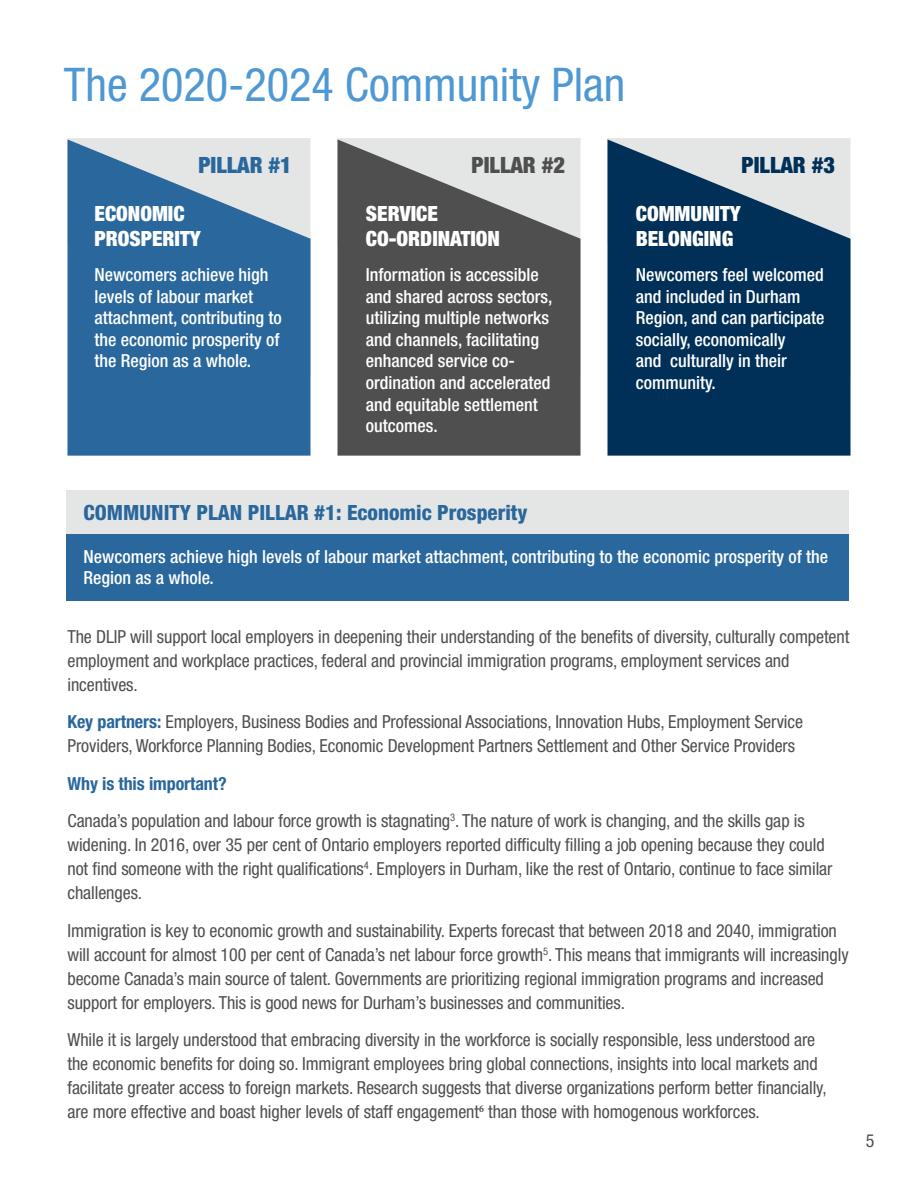
<style>
.page{position:relative;width:918px;height:1188px;background:#fff}
.page>*{position:absolute;margin:0;border:0;box-sizing:border-box;transform-origin:0 0}
.Section_Title{font:condensed 46.5px "Helvetica Neue LT Std";color:#4e98d3}
.Pillar_Title{font:900 condensed 22.5px "Helvetica Neue LT Std";color:#29679c}
.Pillar_Title-2{font:900 condensed 22.5px "Helvetica Neue LT Std";color:#4f4f50}
.Pillar_Title-3{font:900 condensed 22.5px "Helvetica Neue LT Std";color:#003057}
.Pillar_Sub_title{font:900 condensed 21px/25.2px "Helvetica Neue LT Std";color:#fff}
.Section_Subtitle{font:800 condensed 21px "Helvetica Neue LT Std";color:#29679c}
.Body_Copy{font:condensed 18px/24px "Helvetica Neue LT Std";letter-spacing:-.005em;color:#4f4f50}
.Pillar_Copy{font:500 condensed 18px/21.6px "Helvetica Neue LT Std";color:#fff}
.Body_Copy-2{font:700 condensed 18px "Helvetica Neue LT Std";letter-spacing:-.005em;color:#29679c}
.s1{font-weight:700;color:#29679c}
</style>
<div class="page">
<svg style="left:338px;top:138px;width:242px;height:318px;background:#676768"></svg>
<svg style="left:68px;top:138px;width:242px;height:318px;background:#477ba8"></svg>
<svg style="left:608px;top:138px;width:242px;height:318px;background:#244d6e"></svg>
<div style="left:66px;top:490px;width:783px;height:44px;background:#e4e6e6"></div>
<div style="left:66px;top:534px;width:783px;height:67px;background:#29679c"></div>
<h1 class="Section_Title" style="left:64px;top:57px;width:563px">The 2020-2024 Community Plan</h1>
<h2 class="Pillar_Title" style="left:198px;top:151px;width:95px">PILLAR #1</h2>
<h3 class="Pillar_Sub_title" style="left:94px;top:200px;width:108px">ECONOMIC<br>PROSPERITY</h3>
<p class="Pillar_Copy" style="left:94px;top:264px;width:189px">Newcomers achieve high levels of labour market attachment, contributing to the economic prosperity of the Region as a whole.</p>
<h2 class="Pillar_Title-2" style="left:472px;top:151px;width:95px">PILLAR #2</h2>
<h3 class="Pillar_Sub_title" style="left:366px;top:200px;width:136px">SERVICE<br>CO-ORDINATION</h3>
<p class="Pillar_Copy" style="left:366px;top:264px;width:188px">Information is accessible and shared across sectors, utilizing multiple networks and channels, facilitating enhanced service co&shy;ordination and accelerated and equitable settlement outcomes.</p>
<h2 class="Pillar_Title-3" style="left:742px;top:151px;width:95px">PILLAR #3</h2>
<h3 class="Pillar_Sub_title" style="left:636px;top:200px;width:106px">COMMUNITY<br>BELONGING</h3>
<p class="Pillar_Copy" style="left:636px;top:264px;width:190px">Newcomers feel welcomed and included in Durham<br>Region, and can participate socially, economically<br>and culturally in their community.</p>
<p class="Section_Subtitle" style="left:84px;top:499px;width:446px">COMMUNITY PLAN PILLAR #1: Economic Prosperity</p>
<p class="Pillar_Copy" style="left:84px;top:545px;width:746px">Newcomers achieve high levels of labour market attachment, contributing to the economic prosperity of the<br>Region as a whole.</p>
<p class="Body_Copy" style="left:68px;top:624px;width:783px">The DLIP will support local employers in deepening their understanding of the benefits of diversity, culturally competent employment and workplace practices, federal and provincial immigration programs, employment services and incentives.</p>
<p class="Body_Copy" style="left:68px;top:710px;width:737px"><span class="s1">Key partners:</span> Employers, Business Bodies and Professional Associations, Innovation Hubs, Employment Service<br>Providers, Workforce Planning Bodies, Economic Development Partners Settlement and Other Service Providers</p>
<p class="Body_Copy-2" style="left:68px;top:773px;width:161px">Why is this important?</p>
<p class="Body_Copy" style="left:68px;top:809px;width:767px">Canada’s population and labour force growth is stagnating<sup>3</sup>. The nature of work is changing, and the skills gap is widening. In 2016, over 35 per cent of Ontario employers reported difficulty filling a job opening because they could not find someone with the right qualifications<sup>4</sup>. Employers in Durham, like the rest of Ontario, continue to face similar challenges.</p>
<p class="Body_Copy" style="left:68px;top:918px;width:783px">Immigration is key to economic growth and sustainability. Experts forecast that between 2018 and 2040, immigration will account for almost 100 per cent of Canada’s net labour force growth<sup>5</sup>. This means that immigrants will increasingly become Canada’s main source of talent. Governments are prioritizing regional immigration programs and increased support for employers. This is good news for Durham’s businesses and communities.</p>
<p class="Body_Copy" style="left:68px;top:1028px;width:761px">While it is largely understood that embracing diversity in the workforce is socially responsible, less understood are the economic benefits for doing so. Immigrant employees bring global connections, insights into local markets and facilitate greater access to foreign markets. Research suggests that diverse organizations perform better financially, are more effective and boast higher levels of staff engagement<sup>6</sup> than those with homogenous workforces.</p>
<p class="Body_Copy" style="left:866px;top:1129px;width:10px">5</p>
</div>
